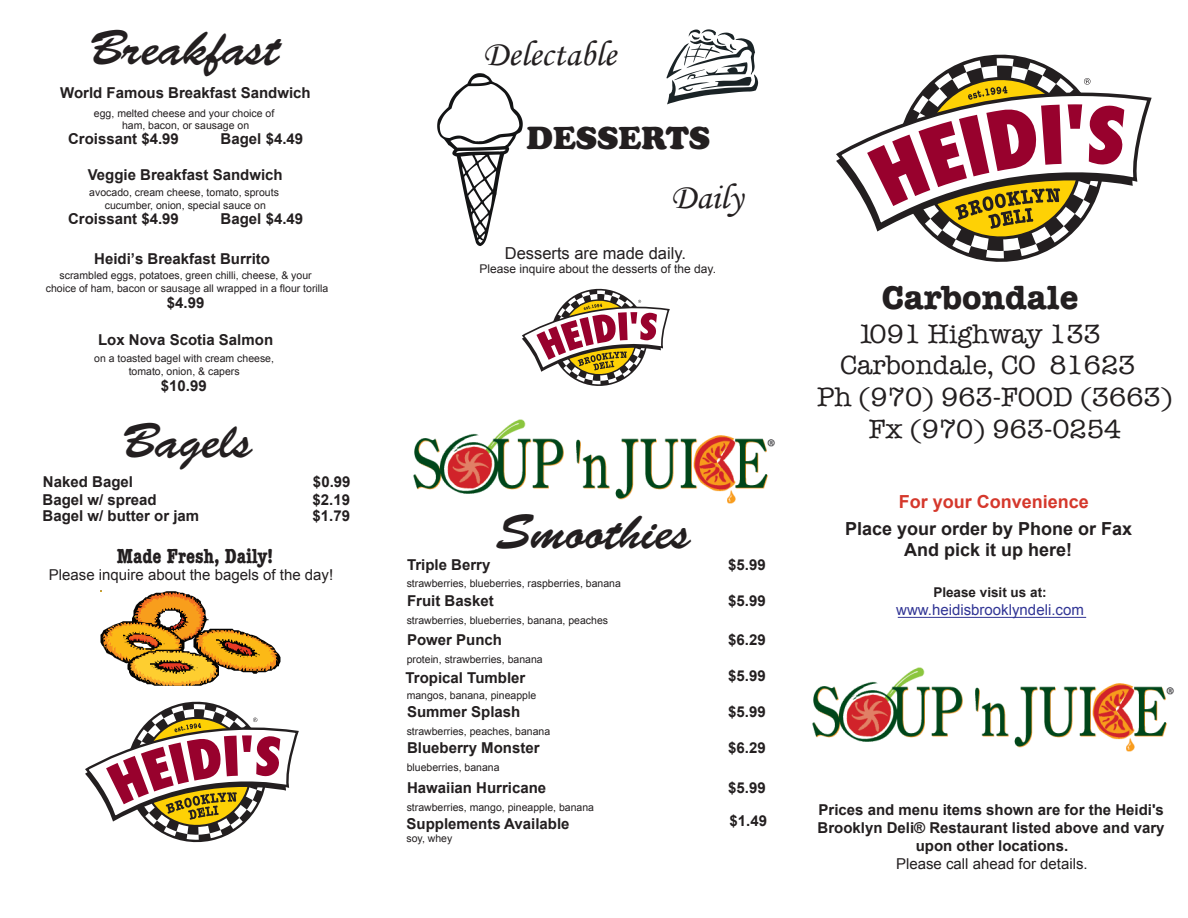
<style>
.page{position:relative;width:1188px;height:918px;background:#fff}
.page>*{position:absolute;margin:0;border:0;box-sizing:border-box;transform-origin:0 0}
.t1{font:49.5px "Brush Script Std";color:#231f20}
.t2{font:36px "Monotype Corsiva";color:#231f20}
.t3{font:700 34.5px "American Typewriter";color:#231f20}
.t4{font:31.5px "Cooper Black Std";color:#231f20}
.t5{font:27px "American Typewriter";color:#231f20}
.t6{font:700 condensed 21px "American Typewriter";color:#231f20}
.t7{font:700 18px/21px "Arial";color:#231f20;text-align:center}
.t8{font:700 18px "Arial";color:#d5382c}
.t9{font:16.5px "Arial";color:#231f20}
.t10{font:700 15px/18px "Arial";color:#231f20;text-align:center}
.t11{font:15px "Arial";color:#231f20}
.t12{font:15px "Arial";color:#313595}
.t13{font:700 13.5px "Arial";color:#231f20}
.t14{font:12px "Arial";color:#231f20}
.t15{font:10.5px/12.6px "Arial";color:#231f20;text-align:center}
.s1{font-weight:400}
</style>
<div class="page">
<img style="left:812px;top:667px;width:362px;height:85px">
<img style="left:413px;top:422px;width:362px;height:82px">
<hr style="left:898px;top:617px;width:188px;height:1px;background:#313595">
<svg style="left:513px;top:288px;width:165px;height:155px"></svg>
<svg style="left:955px;top:54px;width:92px;height:208px"></svg>
<svg style="left:836px;top:94px;width:316px;height:113px"></svg>
<svg style="left:867px;top:65px;width:257px;height:186px"></svg>
<svg style="left:85px;top:701px;width:214px;height:142px"></svg>
<svg style="left:100px;top:591px;width:180px;height:95px"></svg>
<svg style="left:437px;top:73px;width:86px;height:173px"></svg>
<svg style="left:667px;top:29px;width:91px;height:75px"></svg>
<p class="t1" style="left:89px;top:20px;width:192px">Breakfast</p>
<p class="t10" style="left:60px;top:84px;width:252px">World Famous Breakfast Sandwich</p>
<p class="t15" style="left:94px;top:107px;width:182px">egg, melted cheese and your choice of ham, bacon, or sausage on</p>
<p class="t10" style="left:68px;top:130px;width:112px">Croissant $4.99</p>
<p class="t10" style="left:221px;top:130px;width:84px">Bagel $4.49</p>
<p class="t10" style="left:88px;top:166px;width:197px">Veggie Breakfast Sandwich</p>
<p class="t15" style="left:89px;top:186px;width:191px">avocado, cream cheese, tomato, sprouts cucumber, onion, special sauce on</p>
<p class="t10" style="left:68px;top:210px;width:112px">Croissant $4.99</p>
<p class="t10" style="left:221px;top:210px;width:84px">Bagel $4.49</p>
<p class="t10" style="left:94px;top:250px;width:177px">Heidi’s Breakfast Burrito</p>
<p class="t15" style="left:46px;top:270px;width:284px">scrambled eggs, potatoes, green chilli, cheese, &amp; your choice of ham, bacon or sausage all wrapped in a flour torilla</p>
<p class="t10" style="left:167px;top:294px;width:39px">$4.99</p>
<p class="t10" style="left:98px;top:331px;width:177px">Lox Nova Scotia Salmon</p>
<p class="t15" style="left:94px;top:352px;width:181px">on a toasted bagel with cream cheese, tomato, onion, &amp; capers</p>
<p class="t10" style="left:161px;top:377px;width:47px">$10.99</p>
<p class="t1" style="left:121px;top:413px;width:133px">Bagels</p>
<p class="t2" style="left:483px;top:32px;width:135px">Delectable</p>
<p class="t4" style="left:526px;top:119px;width:185px">DESSERTS</p>
<p class="t2" style="left:671px;top:175px;width:73px">Daily</p>
<p class="t9" style="left:505px;top:242px;width:183px">Desserts are made daily.</p>
<p class="t14" style="left:479px;top:261px;width:238px">Please inquire about the desserts of the day.</p>
<p class="t10" style="left:43px;top:473px;width:92px">Naked Bagel</p>
<p class="t10" style="left:313px;top:473px;width:39px">$0.99</p>
<p class="t10" style="left:319px;top:476px;width:39px">$0.85</p>
<p class="t10" style="left:43px;top:491px;width:116px">Bagel w/ spread</p>
<p class="t10" style="left:313px;top:491px;width:39px">$2.19</p>
<p class="t10" style="left:43px;top:508px;width:158px">Bagel w/ butter or jam</p>
<p class="t10" style="left:313px;top:508px;width:39px">$1.79</p>
<p class="t1" style="left:496px;top:504px;width:197px">Smoothies</p>
<p class="t6" style="left:117px;top:539px;width:158px">Made Fresh, Daily!</p>
<p class="t10" style="left:407px;top:556px;width:85px">Triple Berry</p>
<p class="t15" style="left:407px;top:577px;width:216px">strawberries, blueberries, raspberries, banana</p>
<p class="t10" style="left:407px;top:592px;width:88px">Fruit Basket</p>
<p class="t15" style="left:407px;top:614px;width:203px">strawberries, blueberries, banana, peaches</p>
<p class="t10" style="left:407px;top:631px;width:97px">Power Punch</p>
<p class="t15" style="left:407px;top:653px;width:137px">protein, strawberries, banana</p>
<p class="t10" style="left:406px;top:669px;width:121px">Tropical Tumbler</p>
<p class="t15" style="left:407px;top:689px;width:131px">mangos, banana, pineapple</p>
<p class="t10" style="left:407px;top:703px;width:115px">Summer Splash</p>
<p class="t15" style="left:407px;top:725px;width:145px">strawberries, peaches, banana</p>
<p class="t10" style="left:407px;top:739px;width:134px">Blueberry Monster</p>
<p class="t15" style="left:407px;top:761px;width:94px">blueberries, banana</p>
<p class="t11" style="left:49px;top:565px;width:286px">Please inquire about the bagels of the day!</p>
<p class="t10" style="left:407px;top:779px;width:141px">Hawaiian Hurricane</p>
<p class="t15" style="left:407px;top:801px;width:189px">strawberries, mango, pineapple, banana</p>
<p class="t10" style="left:407px;top:815px;width:165px">Supplements Available</p>
<p class="t15" style="left:407px;top:832px;width:47px">soy, whey</p>
<p class="t10" style="left:728px;top:556px;width:39px">$5.99</p>
<p class="t10" style="left:728px;top:592px;width:39px">$5.99</p>
<p class="t10" style="left:728px;top:631px;width:39px">$6.29</p>
<p class="t10" style="left:728px;top:667px;width:39px">$5.99</p>
<p class="t10" style="left:728px;top:703px;width:39px">$5.99</p>
<p class="t10" style="left:728px;top:739px;width:39px">$6.29</p>
<p class="t10" style="left:728px;top:779px;width:39px">$5.99</p>
<p class="t10" style="left:730px;top:812px;width:39px">$1.49</p>
<p class="t3" style="left:882px;top:267px;width:198px">Carbondale</p>
<p class="t5" style="left:858px;top:313px;width:245px">1091 Highway 133</p>
<p class="t5" style="left:840px;top:344px;width:297px">Carbondale, CO 81623</p>
<p class="t5" style="left:817px;top:376px;width:357px">Ph (970) 963-FOOD (3663)</p>
<p class="t5" style="left:869px;top:409px;width:254px">Fx (970) 963-0254</p>
<p class="t8" style="left:899px;top:489px;width:192px">For your Convenience</p>
<p class="t7" style="left:845px;top:519px;width:289px">Place your order by Phone or Fax<br>And pick it up here!</p>
<p class="t13" style="left:933px;top:583px;width:115px">Please visit us at:</p>
<p class="t12" style="left:896px;top:600px;width:189px">www.heidisbrooklyndeli.com</p>
<p class="t10" style="left:818px;top:801px;width:348px">Prices and menu items shown are for the Heidi's Brooklyn Deli® Restaurant listed above and vary upon other locations.<br><span class="s1">Please call ahead for details.</span></p>
</div>
